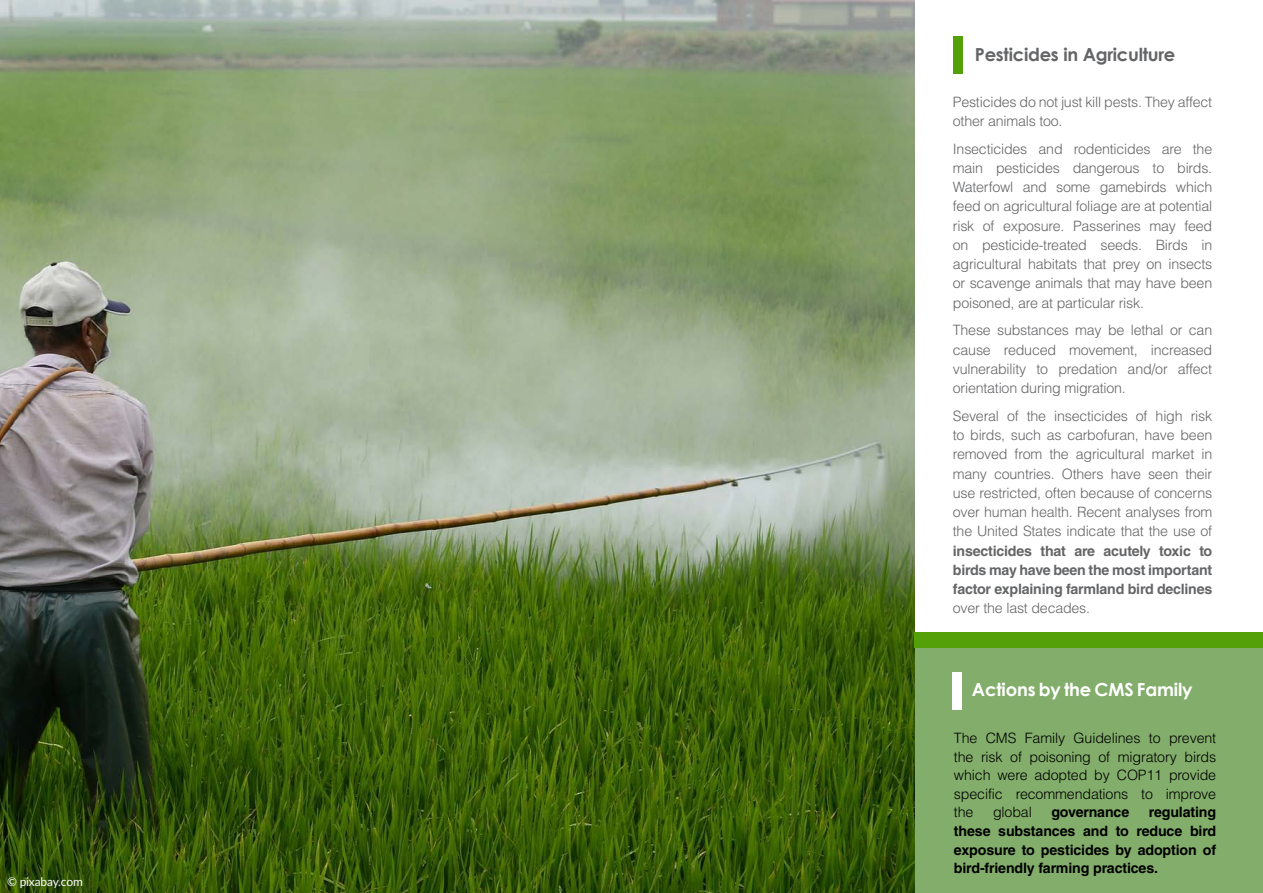
<style>
.page{position:relative;width:1263px;height:893px;background:#fff}
.page>*{position:absolute;margin:0;border:0;box-sizing:border-box;transform-origin:0 0}
.t1{font:700 18px "Century Gothic";letter-spacing:-.015em;color:#646567}
.t2{font:700 18px "Century Gothic";letter-spacing:-.01em;color:#fff}
.t3{font:300 14.25px/19.2px "Helvetica LT Std";letter-spacing:-.015em;color:#646567;text-align:justify}
.t4{font:300 14.25px/18.6px "Helvetica LT Std";letter-spacing:-.01em;color:#000;text-align:justify}
.t5{font:700 14.25px/18.6px "Helvetica LT Std";letter-spacing:-.01em;color:#000;text-align:justify}
.t6{font:700 14.25px/19.2px "Helvetica LT Std";letter-spacing:-.015em;color:#646567;text-align:justify}
.t7{font:12px "Lato";letter-spacing:-.015em;color:#fff}
</style>
<div class="page">
<div style="left:909px;top:632px;width:354px;height:261px;background:#82ad6a"></div>
<img style="left:0;top:0;width:914px;height:893px">
<div style="left:953px;top:36px;width:10px;height:37px;background:#54a008"></div>
<div style="left:953px;top:672px;width:9px;height:38px;background:#fff"></div>
<div style="left:914px;top:632px;width:349px;height:16px;background:#54a008"></div>
<p class="t7" style="left:7px;top:873px;width:77px">© pixabay.com</p>
<p class="t1" style="left:975px;top:41px;width:202px">Pesticides in Agriculture</p>
<p class="t3" style="left:953px;top:92px;width:261px">Pesticides do not just kill pests. They affect other animals too.</p>
<p class="t3" style="left:953px;top:139px;width:261px">Insecticides and rodenticides are the main pesticides dangerous to birds.<br>Waterfowl and some gamebirds which feed on agricultural foliage are at potential risk of exposure. Passerines may feed on pesticide-treated seeds. Birds in agricultural habitats that prey on insects or scavenge animals that may have been poisoned, are at particular risk.</p>
<p class="t3" style="left:953px;top:320px;width:261px">These substances may be lethal or can cause reduced movement, increased vulnerability to predation and/or affect orientation during migration.</p>
<p class="t3" style="left:953px;top:406px;width:261px">Several of the insecticides of high risk to birds, such as carbofuran, have been removed from the agricultural market in many countries. Others have seen their use restricted, often because of concerns over human health. Recent analyses from the United States indicate that the use of</p>
<p class="t6" style="left:953px;top:541px;width:261px">insecticides that are acutely toxic to birds may have been the most important factor explaining farmland bird declines</p>
<p class="t3" style="left:953px;top:598px;width:139px">over the last decades.</p>
<p class="t2" style="left:972px;top:676px;width:222px">Actions by the CMS Family</p>
<p class="t4" style="left:954px;top:729px;width:264px">The CMS Family Guidelines to prevent the risk of poisoning of migratory birds which were adopted by COP11 provide specific recommendations to improve the</p>
<p class="t5" style="left:954px;top:803px;width:264px;text-indent:195px">regulating these substances and to reduce bird exposure to pesticides by adoption of bird-friendly farming practices.</p>
<p class="t4" style="left:993px;top:803px;width:40px">global</p>
<p class="t5" style="left:1051px;top:803px;width:79px">governance</p>
</div>
